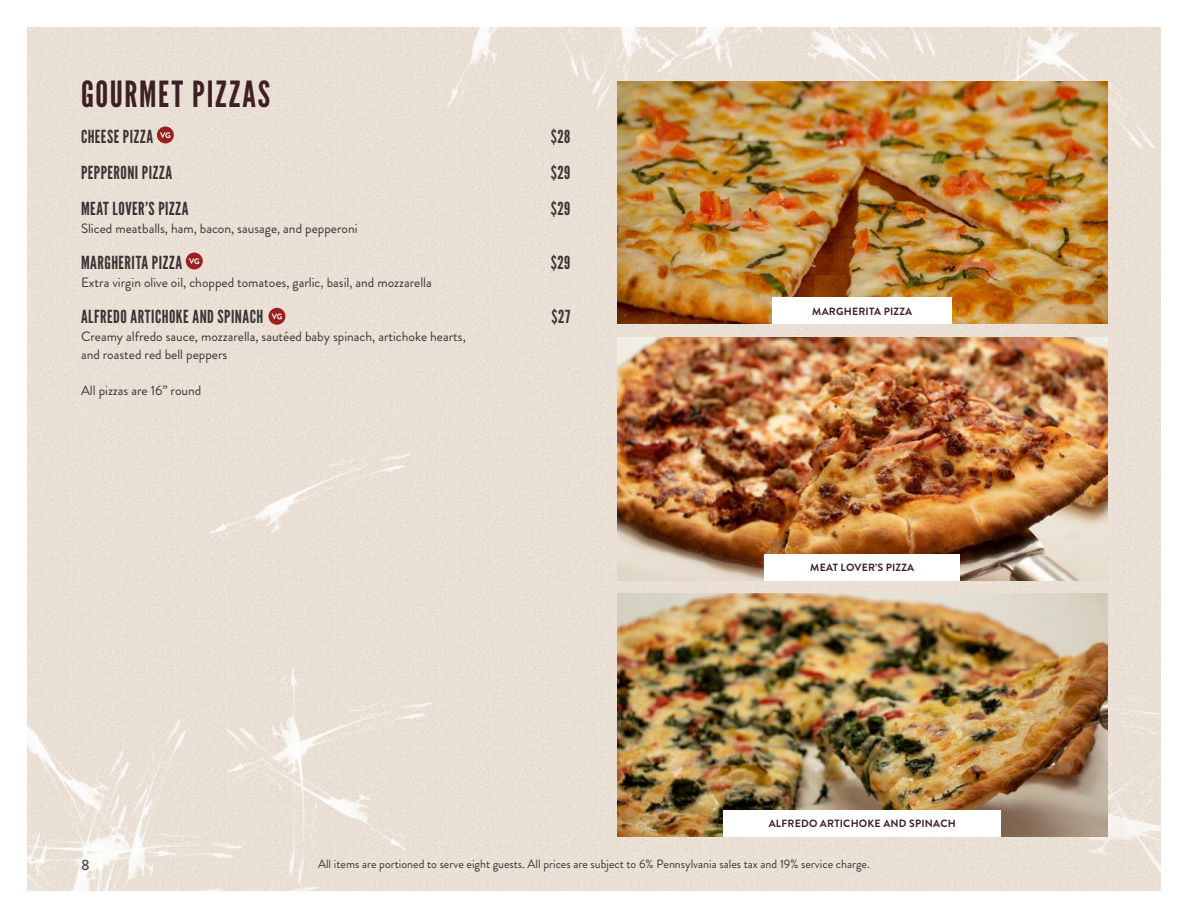
<style>
.page{position:relative;width:1188px;height:918px;background:#fff}
.page>*{position:absolute;margin:0;border:0;box-sizing:border-box;transform-origin:0 0}
.t1{font:36px "League Gothic";letter-spacing:.05em;color:#3d2024}
.t2{font:18px "League Gothic";letter-spacing:.03em;color:#393535}
.t3{font:500 15px "Brandon Grotesque";color:#4e4b4c}
.t4{font:13.5px/18px "Brandon Grotesque";color:#393535}
.t5{font:12px "Brandon Grotesque";color:#393535}
.t6{font:700 10.5px "Brandon Grotesque";letter-spacing:.02em;color:#3d2024}
</style>
<div class="page">
<div style="left:27px;top:27px;width:1134px;height:864px;background:#eae0d6"></div>
<svg style="left:157px;top:127px;width:17px;height:16px"></svg>
<svg style="left:186px;top:253px;width:17px;height:16px"></svg>
<img style="left:618px;top:593px;width:489px;height:243px">
<img style="left:618px;top:81px;width:489px;height:243px">
<img style="left:618px;top:337px;width:489px;height:243px">
<div style="left:772px;top:298px;width:180px;height:26px;background:#fff"></div>
<div style="left:765px;top:554px;width:195px;height:26px;background:#fff"></div>
<div style="left:724px;top:811px;width:277px;height:26px;background:#fff"></div>
<svg style="left:268px;top:308px;width:17px;height:17px"></svg>
<h1 class="t1" style="left:81px;top:74px;width:191px">GOURMET PIZZAS</h1>
<h2 class="t2" style="left:81px;top:127px;width:74px">CHEESE PIZZA</h2>
<h2 class="t2" style="left:551px;top:127px;width:21px">$28</h2>
<h2 class="t2" style="left:81px;top:163px;width:93px">PEPPERONI PIZZA</h2>
<h2 class="t2" style="left:551px;top:163px;width:21px">$29</h2>
<h2 class="t2" style="left:81px;top:199px;width:109px">MEAT LOVER’S PIZZA</h2>
<h2 class="t2" style="left:551px;top:199px;width:21px">$29</h2>
<p class="t4" style="left:81px;top:220px;width:278px">Sliced meatballs, ham, bacon, sausage, and pepperoni</p>
<h2 class="t2" style="left:81px;top:253px;width:103px">MARGHERITA PIZZA</h2>
<h2 class="t2" style="left:551px;top:253px;width:21px">$29</h2>
<p class="t4" style="left:81px;top:274px;width:352px">Extra virgin olive oil, chopped tomatoes, garlic, basil, and mozzarella</p>
<h2 class="t2" style="left:81px;top:307px;width:184px">ALFREDO ARTICHOKE AND SPINACH</h2>
<h2 class="t2" style="left:552px;top:307px;width:20px">$27</h2>
<p class="t4" style="left:81px;top:328px;width:386px">Creamy alfredo sauce, mozzarella, sautéed baby spinach, artichoke hearts, and roasted red bell peppers</p>
<p class="t4" style="left:81px;top:382px;width:122px">All pizzas are 16” round</p>
<p class="t6" style="left:812px;top:304px;width:101px">MARGHERITA PIZZA</p>
<p class="t6" style="left:810px;top:560px;width:105px">MEAT LOVER’S PIZZA</p>
<p class="t6" style="left:769px;top:817px;width:189px">ALFREDO ARTICHOKE AND SPINACH</p>
<p class="t3" style="left:81px;top:854px;width:10px">8</p>
<p class="t5" style="left:318px;top:856px;width:553px">All items are portioned to serve eight guests. All prices are subject to 6% Pennsylvania sales tax and 19% service charge.</p>
</div>
